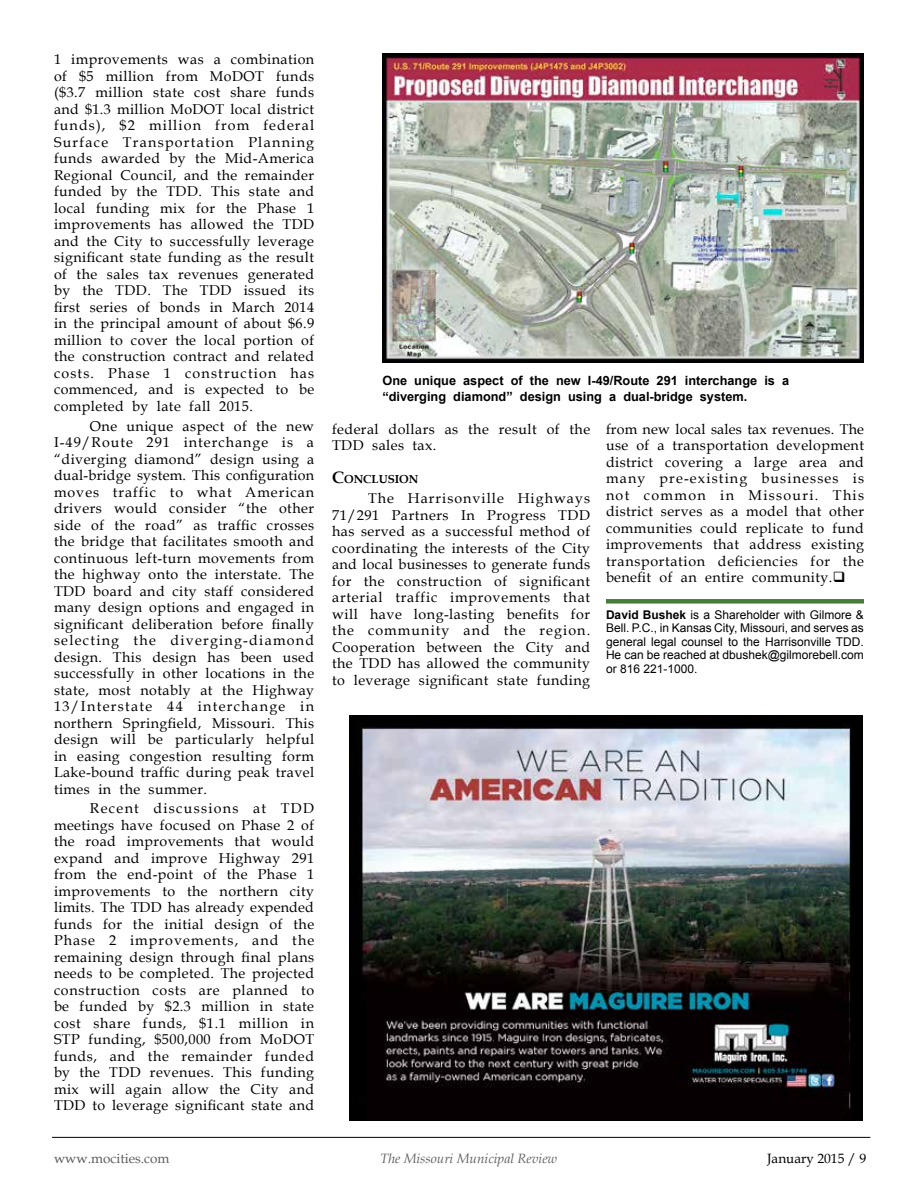
<style>
.page{position:relative;width:918px;height:1188px;background:#fff}
.page>*{position:absolute;margin:0;border:0;box-sizing:border-box;transform-origin:0 0}
.t1{font:14.25px/16.5px "Book Antiqua";letter-spacing:.03em;color:#000;text-align:justify}
.t2{font:italic 13.5px "Book Antiqua";color:#5e5e5f}
.t3{font:13.5px "Book Antiqua";color:#5e5e5f}
.t4{font:13.5px "Book Antiqua";color:#000}
.t5{font:700 12.75px/15.3px "Arial";color:#000}
.t6{font:12px/13.5px "Arial";color:#000;text-align:justify}
.t7{font:700 11.55px "Book Antiqua";color:#000}
.s1{font-size:16.5px}
.s2{font-weight:700}
</style>
<div class="page">
<hr style="left:52px;top:1137px;width:818px;height:1px;background:#000">
<div style="left:606px;top:599px;width:258px;height:5px;background:#487c39"></div>
<img style="left:350px;top:716px;width:512px;height:404px">
<img style="left:382px;top:54px;width:482px;height:309px">
<p class="t1" style="left:54px;top:51px;width:262px">1 improvements was a combination of $5 million from MoDOT funds ($3.7 million state cost share funds and $1.3 million MoDOT local district funds), $2 million from federal Surface Transportation Planning funds awarded by the Mid-America Regional Council, and the remainder funded by the TDD. This state and local funding mix for the Phase 1 improvements has allowed the TDD and the City to successfully leverage significant state funding as the result of the sales tax revenues generated by the TDD. The TDD issued its first series of bonds in March 2014 in the principal amount of about $6.9 million to cover the local portion of the construction contract and related costs. Phase 1 construction has commenced, and is expected to be completed by late fall 2015.</p>
<p class="t1" style="left:54px;top:417px;width:262px;text-indent:36px">One unique aspect of the new I-49/Route 291 interchange is a “diverging diamond” design using a dual-bridge system. This configuration moves traffic to what American drivers would consider “the other side of the road” as traffic crosses the bridge that facilitates smooth and continuous left-turn movements from the highway onto the interstate. The TDD board and city staff considered many design options and engaged in significant deliberation before finally selecting the diverging-diamond design. This design has been used successfully in other locations in the state, most notably at the Highway 13/Interstate 44 interchange in northern Springfield, Missouri. This design will be particularly helpful in easing congestion resulting form Lake-bound traffic during peak travel times in the summer.</p>
<p class="t1" style="left:54px;top:800px;width:262px;text-indent:36px">Recent discussions at TDD meetings have focused on Phase 2 of the road improvements that would expand and improve Highway 291 from the end-point of the Phase 1 improvements to the northern city limits. The TDD has already expended funds for the initial design of the Phase 2 improvements, and the remaining design through final plans needs to be completed. The projected construction costs are planned to be funded by $2.3 million in state cost share funds, $1.1 million in STP funding, $500,000 from MoDOT funds, and the remainder funded by the TDD revenues. This funding mix will again allow the City and TDD to leverage significant state and</p>
<p class="t5" style="left:382px;top:374px;width:408px">One unique aspect of the new I-49/Route 291 interchange is a “diverging diamond” design using a dual-bridge system.</p>
<p class="t1" style="left:332px;top:420px;width:260px">federal dollars as the result of the<br>TDD sales tax.</p>
<p class="t7" style="left:332px;top:472px;width:88px"><span class="s1">C</span>ONCLUSION</p>
<p class="t1" style="left:332px;top:490px;width:260px;text-indent:36px">The Harrisonville Highways 71/291 Partners In Progress TDD has served as a successful method of coordinating the interests of the City and local businesses to generate funds for the construction of significant arterial traffic improvements that will have long-lasting benefits for the community and the region.<br>Cooperation between the City and the TDD has allowed the community to leverage significant state funding</p>
<p class="t1" style="left:606px;top:420px;width:260px">from new local sales tax revenues. The use of a transportation development district covering a large area and many pre-existing businesses is not common in Missouri. This district serves as a model that other communities could replicate to fund improvements that address existing transportation deficiencies for the benefit of an entire community.❑</p>
<p class="t6" style="left:606px;top:608px;width:259px"><span class="s2">David Bushek</span> is a Shareholder with Gilmore &amp; Bell. P.C., in Kansas City, Missouri, and serves as general legal counsel to the Harrisonville TDD.<br>He can be reached at dbushek@gilmorebell.com or 816 221-1000.</p>
<p class="t3" style="left:54px;top:1149px;width:117px">www.mocities.com</p>
<p class="t2" style="left:380px;top:1149px;width:179px">The Missouri Municipal Review</p>
<p class="t4" style="left:767px;top:1149px;width:101px">January 2015 / 9</p>
</div>
